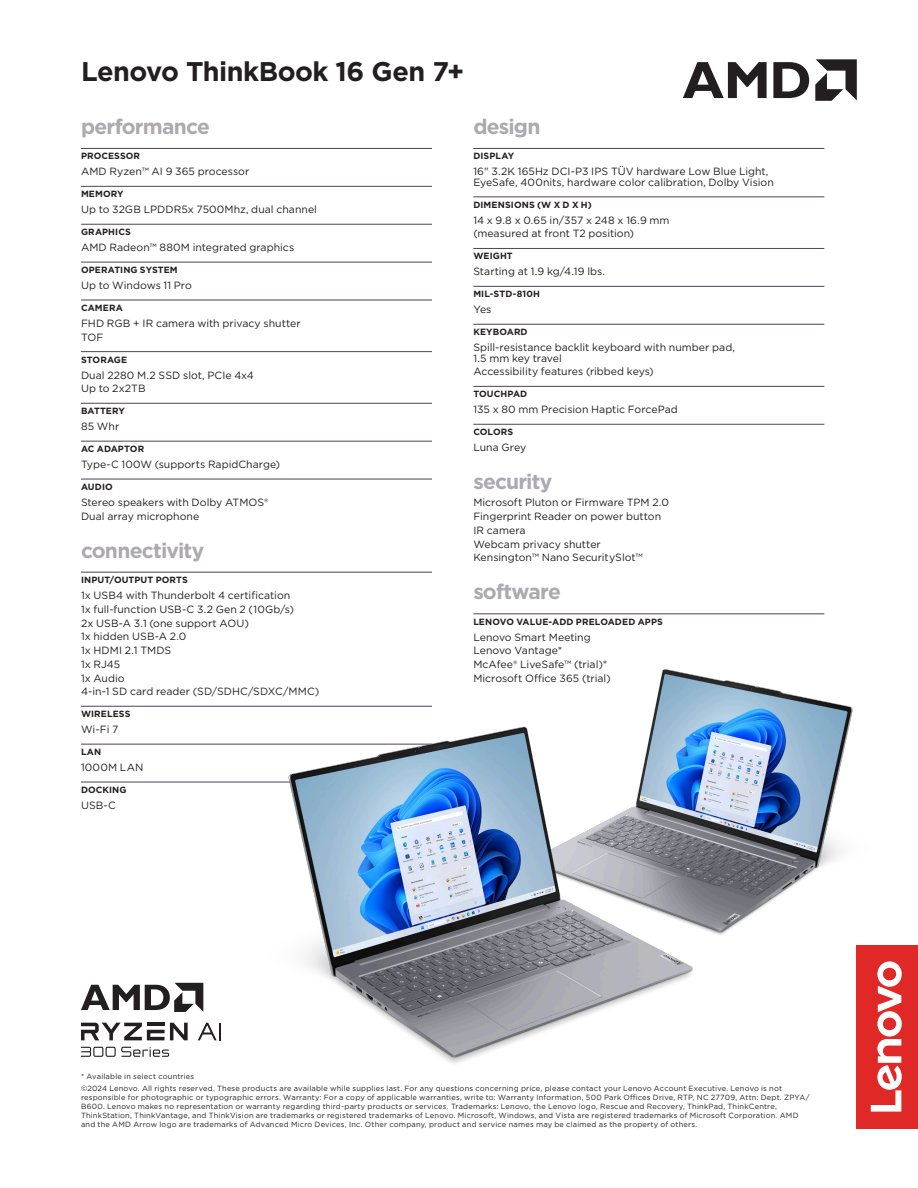
<style>
.page{position:relative;width:918px;height:1188px;background:#fff}
.page>*{position:absolute;margin:0;border:0;box-sizing:border-box;transform-origin:0 0}
.t1{font:700 27px "Gotham";letter-spacing:-.02em;color:#231f20}
.t2{font:700 21px "Gotham";letter-spacing:-.035em;color:#aca9b1}
.t3{font:10.5px/13.8px "Gotham";color:#231f20}
.t4{font:10.5px "Gotham";letter-spacing:.02em;color:#231f20}
.t5{font:700 9px "Gotham";letter-spacing:.01em;color:#231f20}
.t6{font:7.5px/9px "Gotham";letter-spacing:.025em;color:#231f20}
</style>
<div class="page">
<hr style="left:473px;top:148px;width:351px;height:1px;background:#4f444f">
<hr style="left:473px;top:197px;width:351px;height:1px;background:#4f444f">
<hr style="left:473px;top:248px;width:351px;height:1px;background:#4f444f">
<hr style="left:473px;top:286px;width:351px;height:1px;background:#4f444f">
<hr style="left:473px;top:324px;width:351px;height:1px;background:#4f444f">
<hr style="left:473px;top:386px;width:351px;height:1px;background:#4f444f">
<hr style="left:473px;top:424px;width:351px;height:1px;background:#4f444f">
<hr style="left:473px;top:614px;width:351px;height:1px;background:#4f444f">
<hr style="left:81px;top:148px;width:351px;height:1px;background:#4f444f">
<hr style="left:81px;top:186px;width:351px;height:1px;background:#4f444f">
<hr style="left:81px;top:224px;width:351px;height:1px;background:#4f444f">
<hr style="left:81px;top:262px;width:351px;height:1px;background:#4f444f">
<hr style="left:81px;top:300px;width:351px;height:1px;background:#4f444f">
<hr style="left:81px;top:351px;width:351px;height:1px;background:#4f444f">
<hr style="left:81px;top:403px;width:351px;height:1px;background:#4f444f">
<hr style="left:81px;top:441px;width:351px;height:1px;background:#4f444f">
<hr style="left:81px;top:479px;width:351px;height:1px;background:#4f444f">
<hr style="left:81px;top:572px;width:351px;height:1px;background:#4f444f">
<hr style="left:81px;top:706px;width:351px;height:1px;background:#4f444f">
<hr style="left:81px;top:744px;width:351px;height:1px;background:#4f444f">
<hr style="left:81px;top:782px;width:351px;height:1px;background:#4f444f">
<div style="left:857px;top:945px;width:61px;height:184px;background:#e02826"></div>
<svg style="left:871px;top:967px;width:31px;height:145px"></svg>
<img style="left:488px;top:613px;width:412px;height:391px">
<svg style="left:683px;top:62px;width:84px;height:36px"></svg>
<svg style="left:773px;top:62px;width:36px;height:36px"></svg>
<svg style="left:815px;top:59px;width:42px;height:42px"></svg>
<svg style="left:81px;top:983px;width:122px;height:29px"></svg>
<svg style="left:81px;top:1023px;width:107px;height:17px"></svg>
<svg style="left:198px;top:1023px;width:23px;height:17px"></svg>
<svg style="left:81px;top:1047px;width:88px;height:10px"></svg>
<img style="left:229px;top:632px;width:518px;height:432px">
<h1 class="t1" style="left:81px;top:53px;width:385px">Lenovo ThinkBook 16 Gen 7+</h1>
<h2 class="t2" style="left:81px;top:113px;width:130px">performance</h2>
<p class="t5" style="left:81px;top:150px;width:61px">PROCESSOR</p>
<p class="t3" style="left:81px;top:164px;width:170px">AMD Ryzen™ AI 9 365 processor</p>
<p class="t5" style="left:81px;top:188px;width:44px">MEMORY</p>
<p class="t3" style="left:81px;top:202px;width:238px">Up to 32GB LPDDR5x 7500Mhz, dual channel</p>
<p class="t5" style="left:81px;top:226px;width:51px">GRAPHICS</p>
<p class="t3" style="left:81px;top:240px;width:215px">AMD Radeon™ 880M integrated graphics</p>
<p class="t5" style="left:81px;top:264px;width:98px">OPERATING SYSTEM</p>
<p class="t3" style="left:81px;top:278px;width:112px">Up to Windows 11 Pro</p>
<p class="t5" style="left:81px;top:302px;width:43px">CAMERA</p>
<p class="t3" style="left:81px;top:316px;width:221px">FHD RGB + IR camera with privacy shutter<br>TOF</p>
<p class="t5" style="left:81px;top:353px;width:48px">STORAGE</p>
<p class="t3" style="left:81px;top:368px;width:175px">Dual 2280 M.2 SSD slot, PCIe 4x4<br>Up to 2x2TB</p>
<p class="t5" style="left:81px;top:405px;width:45px">BATTERY</p>
<p class="t3" style="left:81px;top:419px;width:40px">85 Whr</p>
<p class="t5" style="left:81px;top:443px;width:65px">AC ADAPTOR</p>
<p class="t3" style="left:81px;top:457px;width:201px">Type-C 100W (supports RapidCharge)</p>
<p class="t5" style="left:81px;top:481px;width:33px">AUDIO</p>
<p class="t3" style="left:81px;top:495px;width:189px">Stereo speakers with Dolby ATMOS®<br>Dual array microphone</p>
<h2 class="t2" style="left:81px;top:536px;width:125px">connectivity</h2>
<p class="t5" style="left:81px;top:574px;width:108px">INPUT/OUTPUT PORTS</p>
<p class="t3" style="left:81px;top:588px;width:240px">1x USB4 with Thunderbolt 4 certification<br>1x full-function USB-C 3.2 Gen 2 (10Gb/s)<br>2x USB-A 3.1 (one support AOU)<br>1x hidden USB-A 2.0<br>1x HDMI 2.1 TMDS<br>1x RJ45<br>1x Audio<br>4-in-1 SD card reader (SD/SDHC/SDXC/MMC)</p>
<p class="t5" style="left:81px;top:708px;width:51px">WIRELESS</p>
<p class="t3" style="left:81px;top:722px;width:39px">Wi-Fi 7</p>
<p class="t5" style="left:81px;top:746px;width:22px">LAN</p>
<p class="t4" style="left:81px;top:761px;width:64px">1000M LAN</p>
<p class="t5" style="left:81px;top:784px;width:47px">DOCKING</p>
<p class="t3" style="left:81px;top:798px;width:36px">USB-C</p>
<h2 class="t2" style="left:473px;top:113px;width:69px">design</h2>
<p class="t5" style="left:473px;top:150px;width:43px">DISPLAY</p>
<p class="t3" style="left:473px;top:166px;width:302px;line-height:10.5px">16" 3.2K 165Hz DCI-P3 IPS TÜV hardware Low Blue Light,<br>EyeSafe, 400nits, hardware color calibration, Dolby Vision</p>
<p class="t5" style="left:473px;top:199px;width:120px">DIMENSIONS (W X D X H)</p>
<p class="t3" style="left:473px;top:213px;width:198px">14 x 9.8 x 0.65 in/357 x 248 x 16.9 mm (measured at front T2 position)</p>
<p class="t5" style="left:473px;top:250px;width:41px">WEIGHT</p>
<p class="t3" style="left:473px;top:265px;width:133px">Starting at 1.9 kg/4.19 lbs.</p>
<p class="t5" style="left:473px;top:288px;width:68px">MIL-STD-810H</p>
<p class="t3" style="left:473px;top:302px;width:20px">Yes</p>
<p class="t5" style="left:473px;top:326px;width:56px">KEYBOARD</p>
<p class="t3" style="left:473px;top:342px;width:263px;line-height:10.5px">Spill-resistance backlit keyboard with number pad,<br>1.5 mm key travel</p>
<p class="t3" style="left:473px;top:365px;width:182px">Accessibility features (ribbed keys)</p>
<p class="t5" style="left:473px;top:388px;width:56px">TOUCHPAD</p>
<p class="t3" style="left:473px;top:402px;width:206px">135 x 80 mm Precision Haptic ForcePad</p>
<p class="t5" style="left:473px;top:426px;width:41px">COLORS</p>
<p class="t3" style="left:473px;top:440px;width:54px">Luna Grey</p>
<h2 class="t2" style="left:473px;top:468px;width:81px">security</h2>
<p class="t3" style="left:473px;top:496px;width:197px">Microsoft Pluton or Firmware TPM 2.0<br>Fingerprint Reader on power button<br>IR camera<br>Webcam privacy shutter<br>Kensington™ Nano SecuritySlot™</p>
<h2 class="t2" style="left:473px;top:578px;width:89px">software</h2>
<p class="t5" style="left:473px;top:616px;width:191px">LENOVO VALUE-ADD PRELOADED APPS</p>
<p class="t3" style="left:473px;top:630px;width:139px">Lenovo Smart Meeting<br>Lenovo Vantage*<br>McAfee® LiveSafe™ (trial)*<br>Microsoft Office 365 (trial)</p>
<p class="t6" style="left:81px;top:1070px;width:703px;line-height:12.3px">* Available in select countries<br>©2024 Lenovo. All rights reserved. These products are available while supplies last. For any questions concerning price, please contact your Lenovo Account Executive. Lenovo is not</p>
<p class="t6" style="left:81px;top:1093px;width:730px">responsible for photographic or typographic errors. Warranty: For a copy of applicable warranties, write to: Warranty Information, 500 Park Offices Drive, RTP, NC 27709, Attn: Dept. ZPYA/ B600. Lenovo makes no representation or warranty regarding third-party products or services. Trademarks: Lenovo, the Lenovo logo, Rescue and Recovery, ThinkPad, ThinkCentre, ThinkStation, ThinkVantage, and ThinkVision are trademarks or registered trademarks of Lenovo. Microsoft, Windows, and Vista are registered trademarks of Microsoft Corporation. AMD and the AMD Arrow logo are trademarks of Advanced Micro Devices, Inc. Other company, product and service names may be claimed as the property of others.</p>
</div>
